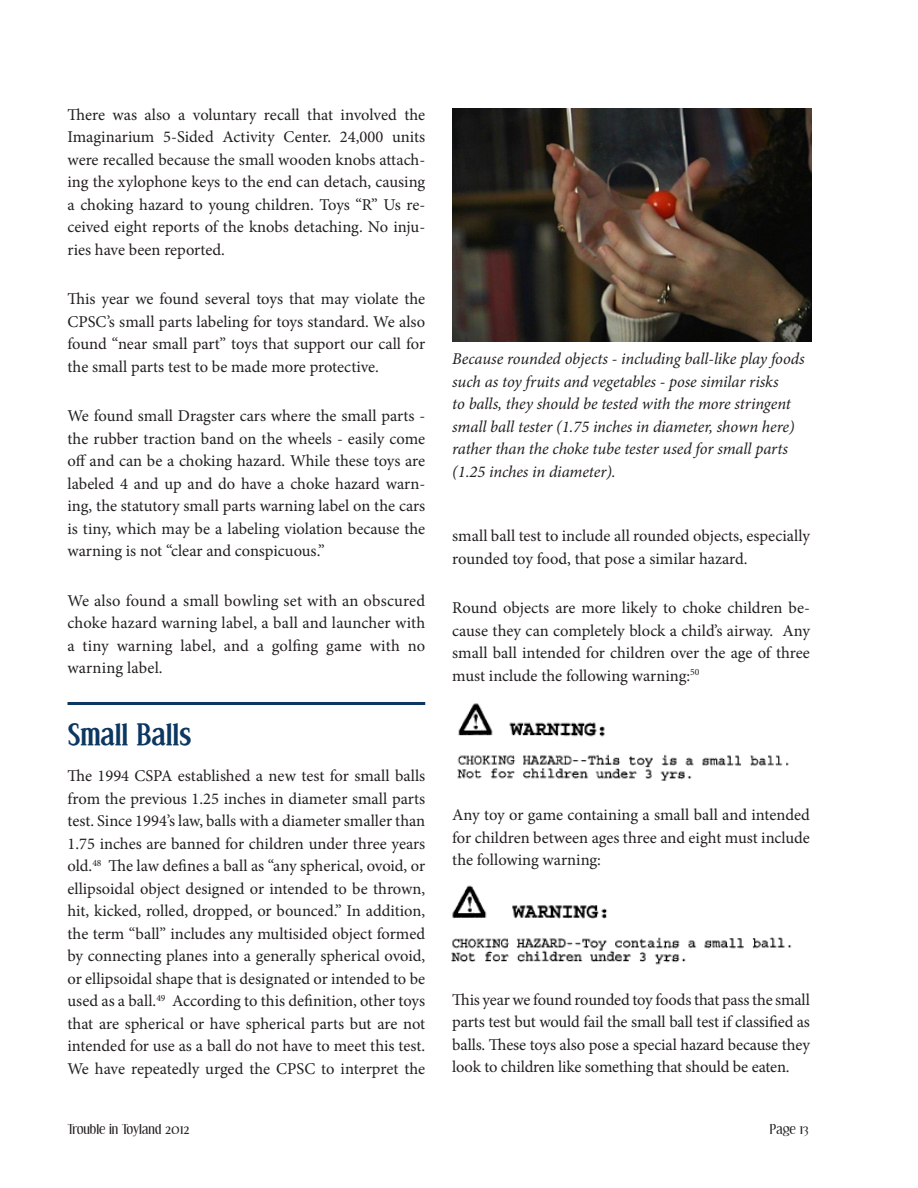
<style>
.page{position:relative;width:918px;height:1188px;background:#fff}
.page>*{position:absolute;margin:0;border:0;box-sizing:border-box;transform-origin:0 0}
.t1{font:700 30px "Effloresce";color:#0c3761}
.t2{font:16.5px/22.5px "Minion Pro";color:#231f20;text-align:justify}
.t3{font:italic 16.5px/22.5px "Minion Pro";letter-spacing:-.01em;color:#231f20}
.t4{font:13.5px "Effloresce";color:#231f20}
</style>
<div class="page">
<hr style="left:68px;top:702px;width:357px;height:3px;background:#0c3761">
<img style="left:457px;top:703px;width:332px;height:78px">
<img style="left:451px;top:885px;width:341px;height:80px">
<img style="left:452px;top:108px;width:360px;height:233px">
<p class="t2" style="left:68px;top:104px;width:359px">There was also a voluntary recall that involved the Imaginarium 5-Sided Activity Center. 24,000 units were recalled because the small wooden knobs attach&shy;ing the xylophone keys to the end can detach, causing a choking hazard to young children. Toys “R” Us re&shy;ceived eight reports of the knobs detaching. No inju&shy;ries have been reported.</p>
<p class="t2" style="left:68px;top:288px;width:359px">This year we found several toys that may violate the CPSC’s small parts labeling for toys standard. We also found “near small part” toys that support our call for the small parts test to be made more protective.</p>
<p class="t2" style="left:68px;top:405px;width:359px">We found small Dragster cars where the small parts - the rubber traction band on the wheels - easily come off and can be a choking hazard. While these toys are labeled 4 and up and do have a choke hazard warn&shy;ing, the statutory small parts warning label on the cars is tiny, which may be a labeling violation because the warning is not “clear and conspicuous.”</p>
<p class="t2" style="left:68px;top:590px;width:359px">We also found a small bowling set with an obscured choke hazard warning label, a ball and launcher with a tiny warning label, and a golfing game with no warning label.</p>
<h1 class="t1" style="left:68px;top:719px;width:126px">Small Balls</h1>
<p class="t2" style="left:68px;top:765px;width:359px">The 1994 CSPA established a new test for small balls from the previous 1.25 inches in diameter small parts test. Since 1994’s law, balls with a diameter smaller than 1.75 inches are banned for children under three years old.<sup>48</sup> The law defines a ball as “any spherical, ovoid, or ellipsoidal object designed or intended to be thrown, hit, kicked, rolled, dropped, or bounced.” In addition, the term “ball” includes any multisided object formed by connecting planes into a generally spherical ovoid, or ellipsoidal shape that is designated or intended to be used as a ball.<sup>49</sup> According to this definition, other toys that are spherical or have spherical parts but are not intended for use as a ball do not have to meet this test.<br>We have repeatedly urged the CPSC to interpret the</p>
<p class="t3" style="left:452px;top:348px;width:354px">Because rounded objects - including ball-like play foods such as toy fruits and vegetables - pose similar risks<br>to balls, they should be tested with the more stringent small ball tester (1.75 inches in diameter, shown here) rather than the choke tube tester used for small parts (1.25 inches in diameter).</p>
<p class="t2" style="left:452px;top:525px;width:359px">small ball test to include all rounded objects, especially rounded toy food, that pose a similar hazard.</p>
<p class="t2" style="left:452px;top:597px;width:359px">Round objects are more likely to choke children be&shy;cause they can completely block a child’s airway. Any small ball intended for children over the age of three must include the following warning:<sup>50</sup></p>
<p class="t2" style="left:452px;top:804px;width:359px">Any toy or game containing a small ball and intended for children between ages three and eight must include the following warning:</p>
<p class="t2" style="left:452px;top:988px;width:359px">This year we found rounded toy foods that pass the small parts test but would fail the small ball test if classified as balls. These toys also pose a special hazard because they look to children like something that should be eaten.</p>
<p class="t4" style="left:68px;top:1122px;width:123px">Trouble in Toyland 2012</p>
<p class="t4" style="left:770px;top:1122px;width:40px">Page 13</p>
</div>
